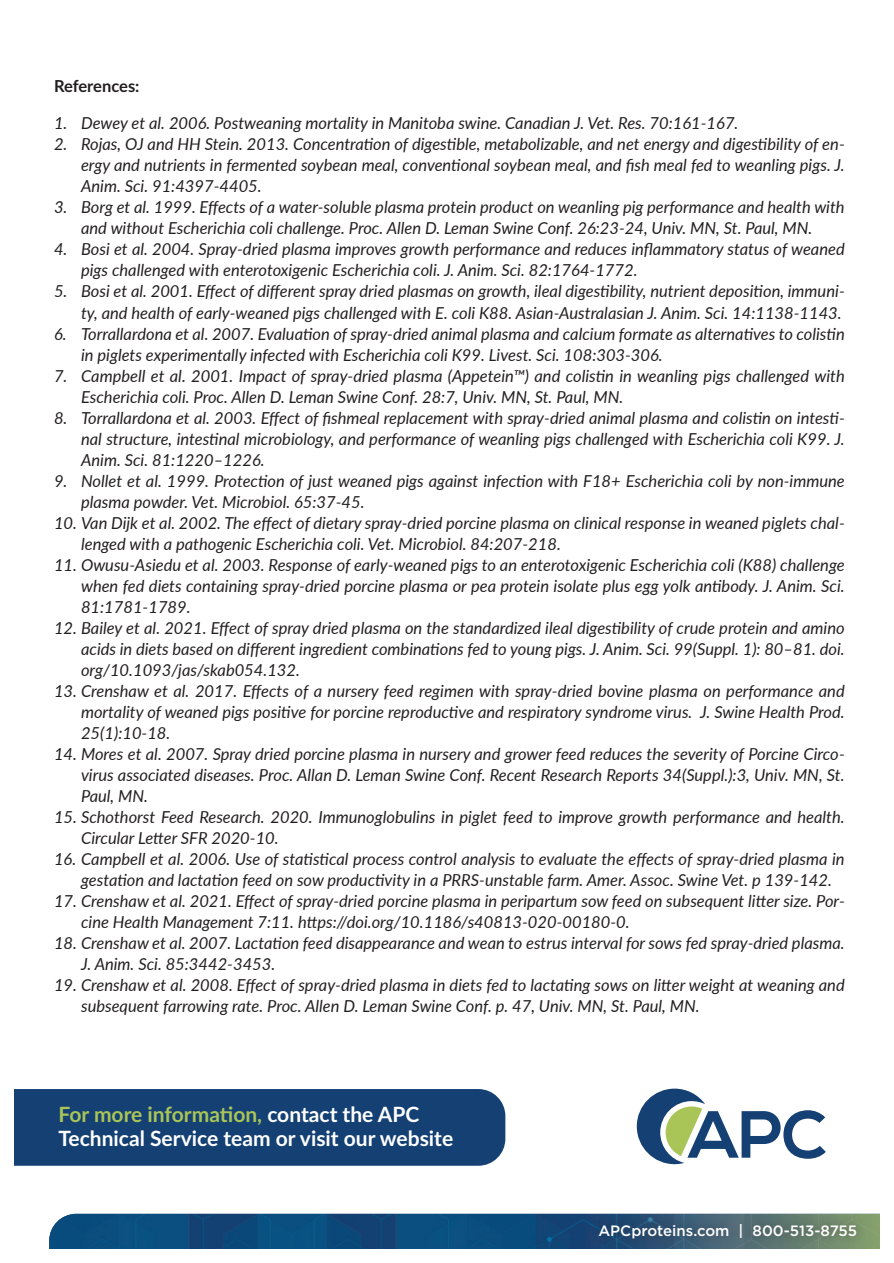
<style>
.page{position:relative;width:894px;height:1263px;background:#fff}
.page>*{position:absolute;margin:0;border:0;box-sizing:border-box;transform-origin:0 0}
.t1{font:700 21px/24px "Lato";color:#fff}
.t2{font:italic 16.5px/21px "Lato";color:#231f20}
.t3{font:700 16.5px "Lato";letter-spacing:-.01em;color:#231f20}
.t4{font:500 15px "Gotham";color:#fff}
.s1{color:#a9c558}
</style>
<div class="page">
<img style="left:49px;top:1213px;width:831px;height:36px">
<div style="left:589px;top:1215px;width:276px;height:33px;background:#231f20;opacity:.45"></div>
<div style="left:14px;top:1089px;width:491px;height:76px;background:#144073"></div>
<svg style="left:636px;top:1088px;width:189px;height:76px"></svg>
<p class="t3" style="left:54px;top:74px;width:87px">References:</p>
<p class="t2" style="left:54px;top:112px;width:685px">1. Dewey et al. 2006. Postweaning mortality in Manitoba swine. Canadian J. Vet. Res. 70:161-167.</p>
<p class="t2" style="left:81px;top:133px;width:765px;text-align:justify;text-indent:-27px">2. Rojas, OJ and HH Stein. 2013. Concentration of digestible, metabolizable, and net energy and digestibility of en&shy;ergy and nutrients in fermented soybean meal, conventional soybean meal, and fish meal fed to weanling pigs. J.<br>Anim. Sci. 91:4397-4405.</p>
<p class="t2" style="left:54px;top:196px;width:791px;text-align:center">3. Borg et al. 1999. Effects of a water-soluble plasma protein product on weanling pig performance and health with and without Escherichia coli challenge. Proc. Allen D. Leman Swine Conf. 26:23-24, Univ. MN, St. Paul, MN.</p>
<p class="t2" style="left:81px;top:238px;width:764px;text-indent:-27px">4. Bosi et al. 2004. Spray-dried plasma improves growth performance and reduces inflammatory status of weaned pigs challenged with enterotoxigenic Escherichia coli. J. Anim. Sci. 82:1764-1772.</p>
<p class="t2" style="left:54px;top:280px;width:792px;text-align:right">5. Bosi et al. 2001. Effect of different spray dried plasmas on growth, ileal digestibility, nutrient deposition, immuni&shy;ty, and health of early-weaned pigs challenged with E. coli K88. Asian-Australasian J. Anim. Sci. 14:1138-1143.</p>
<p class="t2" style="left:81px;top:322px;width:764px;text-indent:-27px">6. Torrallardona et al. 2007. Evaluation of spray-dried animal plasma and calcium formate as alternatives to colistin in piglets experimentally infected with Escherichia coli K99. Livest. Sci. 108:303-306.</p>
<p class="t2" style="left:81px;top:364px;width:764px;text-indent:-27px">7. Campbell et al. 2001. Impact of spray-dried plasma (Appetein™) and colistin in weanling pigs challenged with<br>Escherichia coli. Proc. Allen D. Leman Swine Conf. 28:7, Univ. MN, St. Paul, MN.</p>
<p class="t2" style="left:81px;top:406px;width:765px;text-align:justify;text-indent:-27px">8. Torrallardona et al. 2003. Effect of fishmeal replacement with spray-dried animal plasma and colistin on intesti&shy;nal structure, intestinal microbiology, and performance of weanling pigs challenged with Escherichia coli K99. J.<br>Anim. Sci. 81:1220–1226.</p>
<p class="t2" style="left:81px;top:469px;width:764px;text-indent:-27px">9. Nollet et al. 1999. Protection of just weaned pigs against infection with F18+ Escherichia coli by non-immune plasma powder. Vet. Microbiol. 65:37-45.</p>
<p class="t2" style="left:81px;top:511px;width:765px;text-indent:-27px">10. Van Dijk et al. 2002. The effect of dietary spray-dried porcine plasma on clinical response in weaned piglets chal&shy;lenged with a pathogenic Escherichia coli. Vet. Microbiol. 84:207-218.</p>
<p class="t2" style="left:81px;top:553px;width:764px;text-align:justify;text-indent:-27px">11. Owusu-Asiedu et al. 2003. Response of early-weaned pigs to an enterotoxigenic Escherichia coli (K88) challenge when fed diets containing spray-dried porcine plasma or pea protein isolate plus egg yolk antibody. J. Anim. Sci.<br>81:1781-1789.</p>
<p class="t2" style="left:81px;top:616px;width:764px;text-align:justify;text-indent:-27px">12. Bailey et al. 2021. Effect of spray dried plasma on the standardized ileal digestibility of crude protein and amino acids in diets based on different ingredient combinations fed to young pigs. J. Anim. Sci. 99(Suppl. 1): 80–81. doi. org/10.1093/jas/skab054.132.</p>
<p class="t2" style="left:81px;top:679px;width:764px;text-align:justify;text-indent:-27px">13. Crenshaw et al. 2017. Effects of a nursery feed regimen with spray-dried bovine plasma on performance and mortality of weaned pigs positive for porcine reproductive and respiratory syndrome virus. J. Swine Health Prod.<br>25(1):10-18.</p>
<p class="t2" style="left:81px;top:742px;width:765px;text-align:justify;text-indent:-27px">14. Mores et al. 2007. Spray dried porcine plasma in nursery and grower feed reduces the severity of Porcine Circo&shy;virus associated diseases. Proc. Allan D. Leman Swine Conf. Recent Research Reports 34(Suppl.):3, Univ. MN, St.<br>Paul, MN.</p>
<p class="t2" style="left:81px;top:805px;width:764px;text-indent:-27px">15. Schothorst Feed Research. 2020. Immunoglobulins in piglet feed to improve growth performance and health.<br>Circular Letter SFR 2020-10.</p>
<p class="t2" style="left:81px;top:847px;width:764px;text-indent:-27px">16. Campbell et al. 2006. Use of statistical process control analysis to evaluate the effects of spray-dried plasma in gestation and lactation feed on sow productivity in a PRRS-unstable farm. Amer. Assoc. Swine Vet. p 139-142.</p>
<p class="t2" style="left:81px;top:889px;width:765px;text-indent:-27px">17. Crenshaw et al. 2021. Effect of spray-dried porcine plasma in peripartum sow feed on subsequent litter size. Por&shy;cine Health Management 7:11. https://doi.org/10.1186/s40813-020-00180-0.</p>
<p class="t2" style="left:81px;top:931px;width:764px;text-indent:-27px">18. Crenshaw et al. 2007. Lactation feed disappearance and wean to estrus interval for sows fed spray-dried plasma.<br>J. Anim. Sci. 85:3442-3453.</p>
<p class="t2" style="left:81px;top:973px;width:764px;text-indent:-27px">19. Crenshaw et al. 2008. Effect of spray-dried plasma in diets fed to lactating sows on litter weight at weaning and subsequent farrowing rate. Proc. Allen D. Leman Swine Conf. p. 47, Univ. MN, St. Paul, MN.</p>
<p class="t1" style="left:58px;top:1101px;width:396px"><span class="s1">For more information,</span> contact the APC<br>Technical Service team or visit our website</p>
<p class="t4" style="left:598px;top:1220px;width:260px">APCproteins.com | 800-513-8755</p>
</div>
